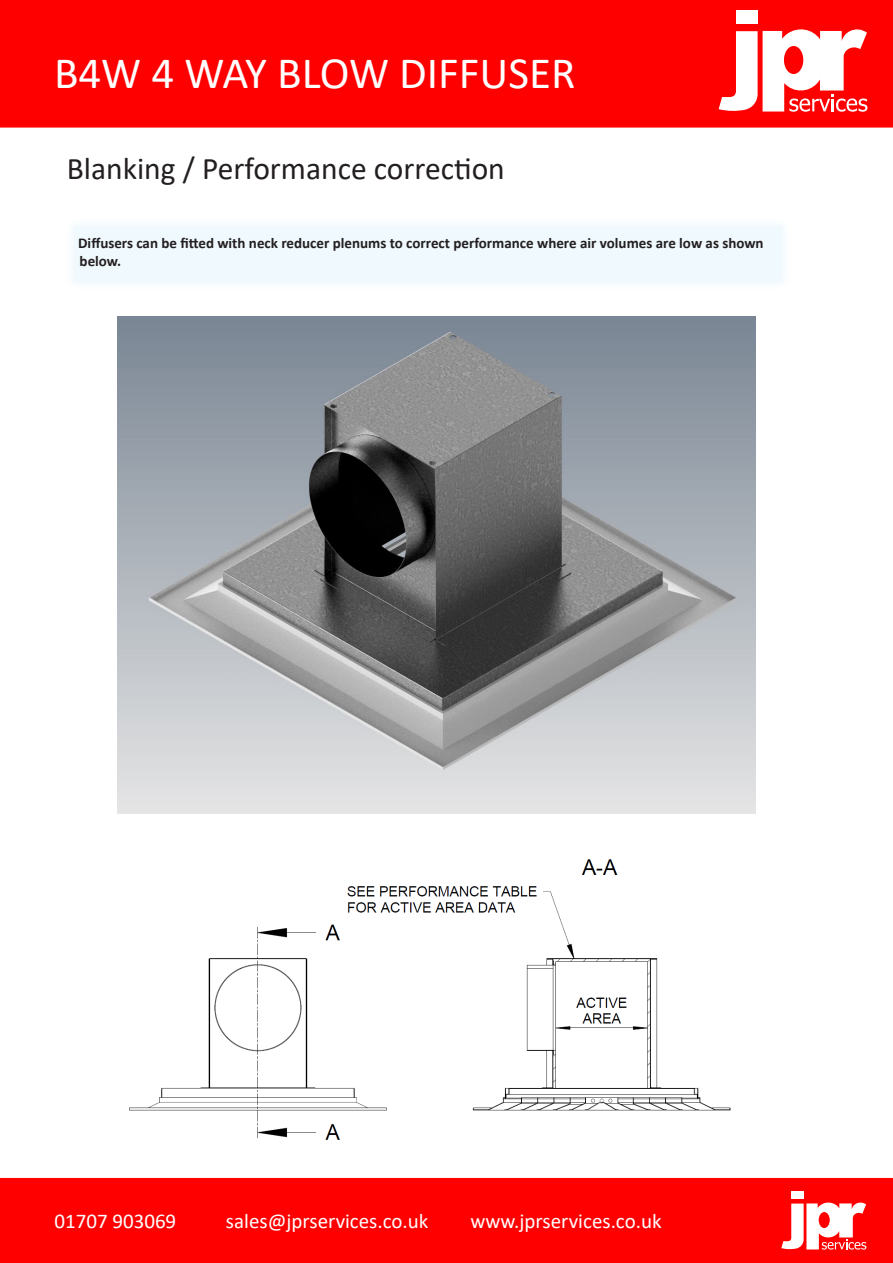
<style>
.page{position:relative;width:893px;height:1263px;background:#fff}
.page>*{position:absolute;margin:0;border:0;box-sizing:border-box;transform-origin:0 0}
.t1{font:45px "Calibri";color:#fff}
.t2{font:31.5px "Calibri";color:#231f20}
.t3{font:21px "Calibri";color:#fff}
.t4{font:700 15px/18px "Calibri";color:#231f20}
</style>
<div class="page">
<div style="left:1px;top:1179px;width:891px;height:83px;background:#f00"></div>
<div style="left:0;top:1178px;width:893px;height:85px;border:2px solid #f00"></div>
<div style="left:791px;top:1191px;width:13px;height:8px;background:#fff"></div>
<svg style="left:781px;top:1202px;width:85px;height:47px"></svg>
<div style="left:819px;top:1212px;width:11px;height:16px;background:#f00;border-radius:50%"></div>
<div style="left:1px;top:1px;width:891px;height:126px;background:#f00"></div>
<div style="left:0;top:0;width:893px;height:128px;border:2px solid #f00"></div>
<div style="left:736px;top:10px;width:22px;height:13px;background:#fff"></div>
<svg style="left:719px;top:29px;width:148px;height:83px"></svg>
<div style="left:784px;top:46px;width:19px;height:28px;background:#f00;border-radius:50%"></div>
<img style="left:117px;top:317px;width:638px;height:497px">
<div style="left:65px;top:217px;width:726px;height:74px;background:#f0f9fd;border-radius:15px"></div>
<img style="left:129px;top:859px;width:602px;height:281px">
<p class="t1" style="left:54px;top:42px;width:523px">B4W 4 WAY BLOW DIFFUSER</p>
<p class="t2" style="left:67px;top:147px;width:440px">Blanking / Performance correction</p>
<p class="t4" style="left:78px;top:234px;width:687px">Diffusers can be fitted with neck reducer plenums to correct performance where air volumes are low as shown below.</p>
<p class="t3" style="left:54px;top:1206px;width:123px">01707 903069</p>
<p class="t3" style="left:226px;top:1206px;width:204px">sales@jprservices.co.uk</p>
<p class="t3" style="left:470px;top:1206px;width:193px">www.jprservices.co.uk</p>
</div>
